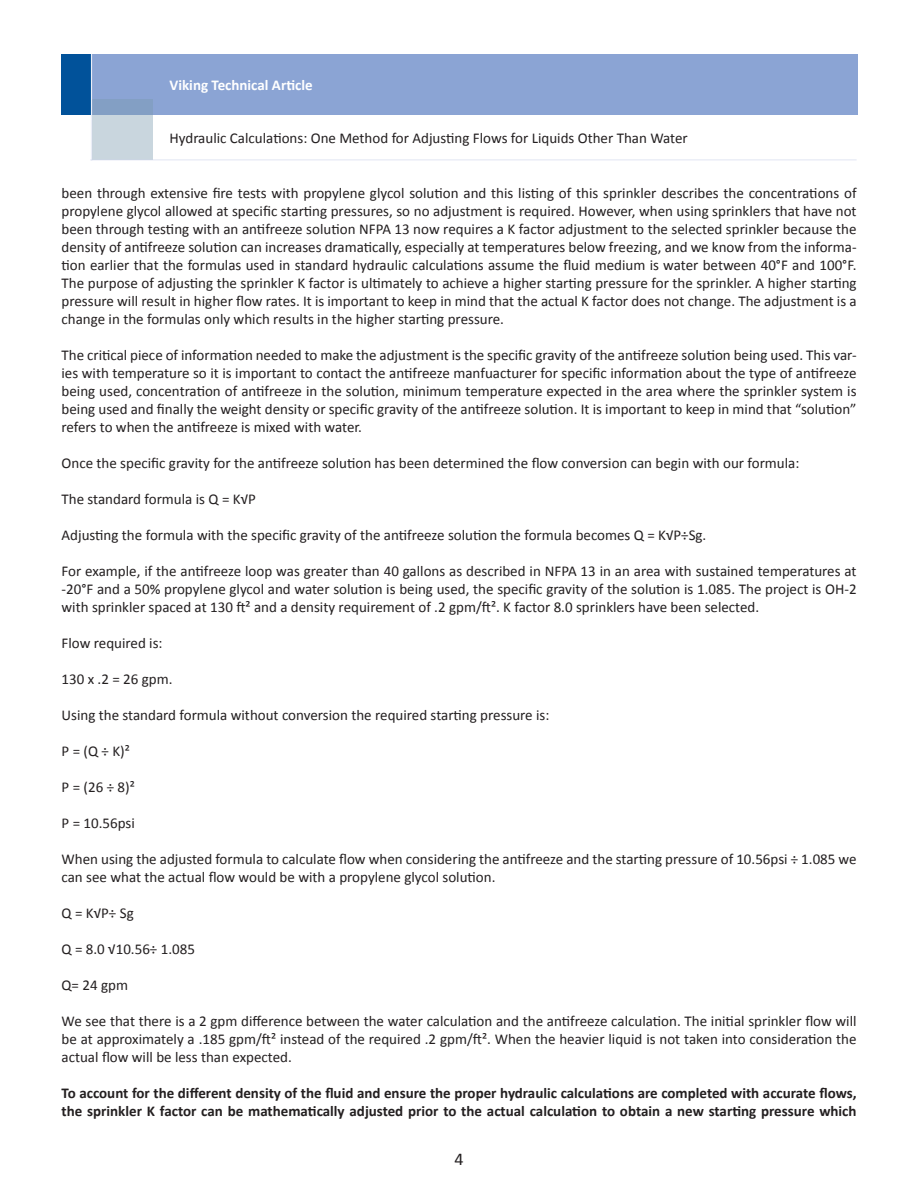
<style>
.page{position:relative;width:918px;height:1188px;background:#fff}
.page>*{position:absolute;margin:0;border:0;box-sizing:border-box;transform-origin:0 0}
.t1{font:18px "Calibri";color:#231f20}
.t2{font:15px/18px "Calibri";color:#231f20;text-align:justify}
.t3{font:700 15px/18px "Calibri";color:#231f20}
.t4{font:700 15px "Calibri";color:#fff}
</style>
<div class="page">
<div style="left:62px;top:54px;width:29px;height:60px;background:#01529a"></div>
<div style="left:92px;top:54px;width:766px;height:60px;background:#8ba4d4"></div>
<svg style="left:92px;top:99px;width:60px;height:60px;fill:#c9d6de"></svg>
<hr style="left:91px;top:54px;width:1px;height:107px;background:#ccd4eb">
<hr style="left:90px;top:159px;width:767px;height:2px;background:#ccd4eb">
<p class="t4" style="left:170px;top:74px;width:145px">Viking Technical Article</p>
<p class="t2" style="left:170px;top:129px;width:520px">Hydraulic Calculations: One Method for Adjusting Flows for Liquids Other Than Water</p>
<p class="t2" style="left:62px;top:183px;width:797px">been through extensive fire tests with propylene glycol solution and this listing of this sprinkler describes the concentrations of propylene glycol allowed at specific starting pressures, so no adjustment is required. However, when using sprinklers that have not been through testing with an antifreeze solution NFPA 13 now requires a K factor adjustment to the selected sprinkler because the density of antifreeze solution can increases dramatically, especially at temperatures below freezing, and we know from the informa&shy;tion earlier that the formulas used in standard hydraulic calculations assume the fluid medium is water between 40°F and 100°F.<br>The purpose of adjusting the sprinkler K factor is ultimately to achieve a higher starting pressure for the sprinkler. A higher starting pressure will result in higher flow rates. It is important to keep in mind that the actual K factor does not change. The adjustment is a change in the formulas only which results in the higher starting pressure.</p>
<p class="t2" style="left:62px;top:345px;width:797px">The critical piece of information needed to make the adjustment is the specific gravity of the antifreeze solution being used. This var&shy;ies with temperature so it is important to contact the antifreeze manfuacturer for specific information about the type of antifreeze being used, concentration of antifreeze in the solution, minimum temperature expected in the area where the sprinkler system is being used and finally the weight density or specific gravity of the antifreeze solution. It is important to keep in mind that “solution” refers to when the antifreeze is mixed with water.</p>
<p class="t2" style="left:62px;top:453px;width:739px">Once the specific gravity for the antifreeze solution has been determined the flow conversion can begin with our formula:</p>
<p class="t2" style="left:62px;top:489px;width:196px">The standard formula is Q = K√P</p>
<p class="t2" style="left:62px;top:525px;width:646px">Adjusting the formula with the specific gravity of the antifreeze solution the formula becomes Q = K√P÷Sg.</p>
<p class="t2" style="left:62px;top:561px;width:797px">For example, if the antifreeze loop was greater than 40 gallons as described in NFPA 13 in an area with sustained temperatures at -20°F and a 50% propylene glycol and water solution is being used, the specific gravity of the solution is 1.085. The project is OH-2 with sprinkler spaced at 130 ft² and a density requirement of .2 gpm/ft². K factor 8.0 sprinklers have been selected.</p>
<p class="t2" style="left:62px;top:633px;width:103px">Flow required is:</p>
<p class="t2" style="left:62px;top:669px;width:113px">130 x .2 = 26 gpm.</p>
<p class="t2" style="left:62px;top:705px;width:489px">Using the standard formula without conversion the required starting pressure is:</p>
<p class="t2" style="left:62px;top:741px;width:70px">P = (Q ÷ K)²</p>
<p class="t2" style="left:62px;top:777px;width:75px">P = (26 ÷ 8)²</p>
<p class="t2" style="left:62px;top:813px;width:75px">P = 10.56psi</p>
<p class="t2" style="left:62px;top:849px;width:797px">When using the adjusted formula to calculate flow when considering the antifreeze and the starting pressure of 10.56psi ÷ 1.085 we can see what the actual flow would be with a propylene glycol solution.</p>
<p class="t2" style="left:62px;top:903px;width:74px">Q = K√P÷ Sg</p>
<p class="t2" style="left:62px;top:939px;width:135px">Q = 8.0 √10.56÷ 1.085</p>
<p class="t2" style="left:62px;top:975px;width:68px">Q= 24 gpm</p>
<p class="t2" style="left:62px;top:1011px;width:797px">We see that there is a 2 gpm difference between the water calculation and the antifreeze calculation. The initial sprinkler flow will be at approximately a .185 gpm/ft² instead of the required .2 gpm/ft². When the heavier liquid is not taken into consideration the actual flow will be less than expected.</p>
<p class="t3" style="left:62px;top:1083px;width:797px">To account for the different density of the fluid and ensure the proper hydraulic calculations are completed with accurate flows, the sprinkler K factor can be mathematically adjusted prior to the actual calculation to obtain a new starting pressure which</p>
<p class="t1" style="left:454px;top:1146px;width:11px">4</p>
</div>
